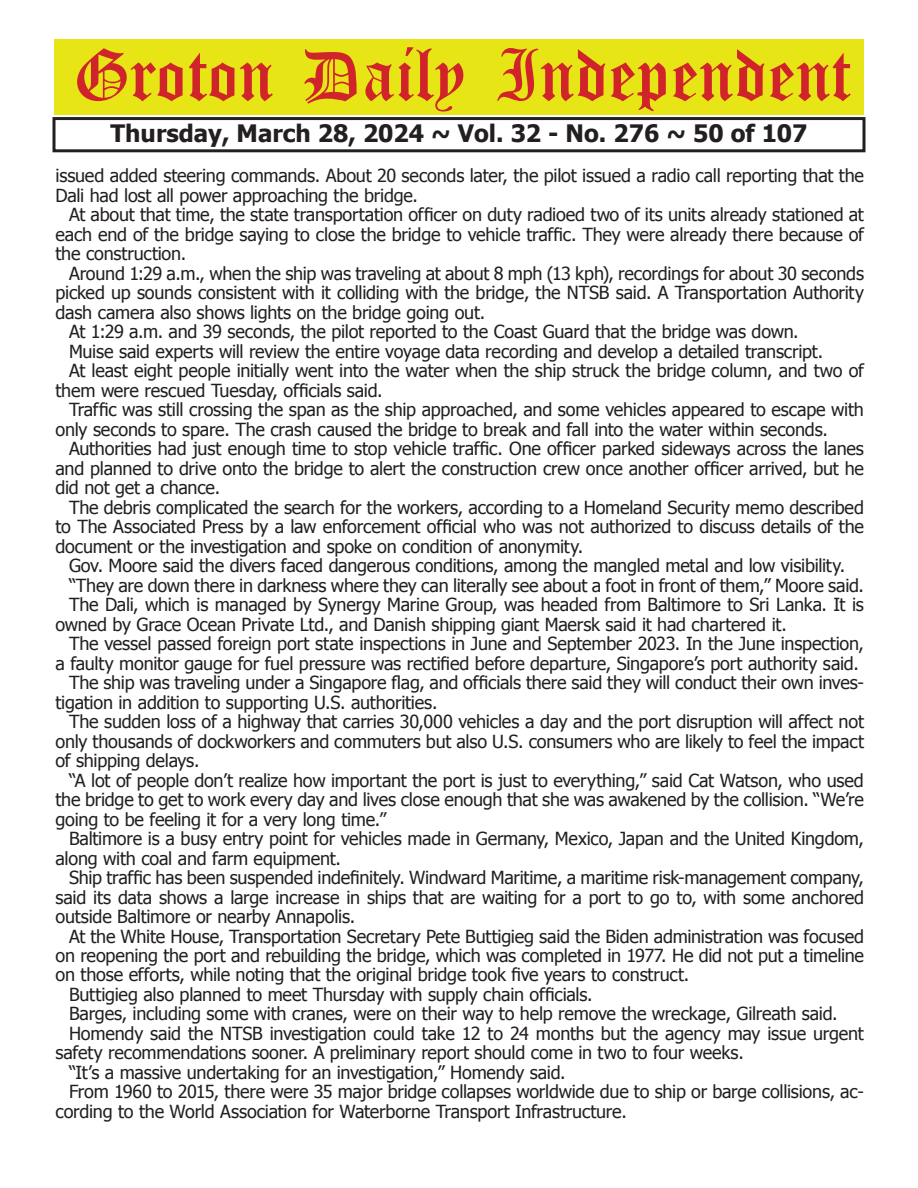
<style>
.page{position:relative;width:918px;height:1188px;background:#fff}
.page>*{position:absolute;margin:0;border:0;box-sizing:border-box;transform-origin:0 0}
.t1{font:54px "Old English Five";color:#d1232a}
.t2{font:700 24px "Tahoma";color:#231f20}
.t3{font:18px/19.5px "Tahoma";letter-spacing:-.01em;color:#231f20}
</style>
<div class="page">
<div style="left:52px;top:117px;width:814px;height:35px;border:3px solid #231f20"></div>
<div style="left:54px;top:40px;width:810px;height:75px;background:#e7e515"></div>
<h1 class="t1" style="left:73px;top:50px;width:779px">Groton Daily Independent</h1>
<h2 class="t2" style="left:111px;top:116px;width:698px">Thursday, March 28, 2024 ~ Vol. 32 - No. 276 ~ 50 of 107</h2>
<p class="t3" style="left:56px;top:165px;width:810px">issued added steering commands. About 20 seconds later, the pilot issued a radio call reporting that the<br>Dali had lost all power approaching the bridge.</p>
<p class="t3" style="left:56px;top:204px;width:810px;text-align:justify;text-indent:14px">At about that time, the state transportation officer on duty radioed two of its units already stationed at each end of the bridge saying to close the bridge to vehicle traffic. They were already there because of the construction.</p>
<p class="t3" style="left:69px;top:263px;width:797px">Around 1:29 a.m., when the ship was traveling at about 8 mph (13 kph), recordings for about 30 seconds</p>
<p class="t3" style="left:56px;top:282px;width:810px">picked up sounds consistent with it colliding with the bridge, the NTSB said. A Transportation Authority</p>
<p class="t3" style="left:56px;top:302px;width:431px">dash camera also shows lights on the bridge going out.</p>
<p class="t3" style="left:69px;top:321px;width:731px">At 1:29 a.m. and 39 seconds, the pilot reported to the Coast Guard that the bridge was down.</p>
<p class="t3" style="left:69px;top:341px;width:756px">Muise said experts will review the entire voyage data recording and develop a detailed transcript.</p>
<p class="t3" style="left:69px;top:360px;width:797px">At least eight people initially went into the water when the ship struck the bridge column, and two of</p>
<p class="t3" style="left:56px;top:380px;width:329px">them were rescued Tuesday, officials said.</p>
<p class="t3" style="left:69px;top:399px;width:796px">Traffic was still crossing the span as the ship approached, and some vehicles appeared to escape with</p>
<p class="t3" style="left:56px;top:419px;width:774px">only seconds to spare. The crash caused the bridge to break and fall into the water within seconds.</p>
<p class="t3" style="left:69px;top:438px;width:796px">Authorities had just enough time to stop vehicle traffic. One officer parked sideways across the lanes</p>
<p class="t3" style="left:56px;top:458px;width:810px">and planned to drive onto the bridge to alert the construction crew once another officer arrived, but he</p>
<p class="t3" style="left:56px;top:477px;width:166px">did not get a chance.</p>
<p class="t3" style="left:69px;top:497px;width:797px">The debris complicated the search for the workers, according to a Homeland Security memo described</p>
<p class="t3" style="left:56px;top:516px;width:810px">to The Associated Press by a law enforcement official who was not authorized to discuss details of the</p>
<p class="t3" style="left:56px;top:536px;width:529px">document or the investigation and spoke on condition of anonymity.</p>
<p class="t3" style="left:69px;top:555px;width:778px">Gov. Moore said the divers faced dangerous conditions, among the mangled metal and low visibility.</p>
<p class="t3" style="left:69px;top:575px;width:797px">“They are down there in darkness where they can literally see about a foot in front of them,” Moore said.</p>
<p class="t3" style="left:69px;top:594px;width:796px">The Dali, which is managed by Synergy Marine Group, was headed from Baltimore to Sri Lanka. It is</p>
<p class="t3" style="left:56px;top:613px;width:733px">owned by Grace Ocean Private Ltd., and Danish shipping giant Maersk said it had chartered it.</p>
<p class="t3" style="left:69px;top:633px;width:797px">The vessel passed foreign port state inspections in June and September 2023. In the June inspection,</p>
<p class="t3" style="left:56px;top:652px;width:805px">a faulty monitor gauge for fuel pressure was rectified before departure, Singapore’s port authority said.</p>
<p class="t3" style="left:69px;top:672px;width:796px">The ship was traveling under a Singapore flag, and officials there said they will conduct their own inves-</p>
<p class="t3" style="left:56px;top:691px;width:384px">tigation in addition to supporting U.S. authorities.</p>
<p class="t3" style="left:69px;top:711px;width:797px">The sudden loss of a highway that carries 30,000 vehicles a day and the port disruption will affect not</p>
<p class="t3" style="left:56px;top:730px;width:810px">only thousands of dockworkers and commuters but also U.S. consumers who are likely to feel the impact</p>
<p class="t3" style="left:56px;top:750px;width:145px">of shipping delays.</p>
<p class="t3" style="left:69px;top:769px;width:796px">“A lot of people don’t realize how important the port is just to everything,” said Cat Watson, who used</p>
<p class="t3" style="left:56px;top:789px;width:810px">the bridge to get to work every day and lives close enough that she was awakened by the collision. “We’re</p>
<p class="t3" style="left:56px;top:808px;width:332px">going to be feeling it for a very long time.”</p>
<p class="t3" style="left:69px;top:828px;width:796px">Baltimore is a busy entry point for vehicles made in Germany, Mexico, Japan and the United Kingdom,</p>
<p class="t3" style="left:56px;top:847px;width:287px">along with coal and farm equipment.</p>
<p class="t3" style="left:69px;top:867px;width:797px">Ship traffic has been suspended indefinitely. Windward Maritime, a maritime risk-management company,</p>
<p class="t3" style="left:56px;top:886px;width:810px">said its data shows a large increase in ships that are waiting for a port to go to, with some anchored</p>
<p class="t3" style="left:56px;top:906px;width:301px">outside Baltimore or nearby Annapolis.</p>
<p class="t3" style="left:69px;top:925px;width:797px">At the White House, Transportation Secretary Pete Buttigieg said the Biden administration was focused</p>
<p class="t3" style="left:56px;top:945px;width:810px">on reopening the port and rebuilding the bridge, which was completed in 1977. He did not put a timeline</p>
<p class="t3" style="left:56px;top:964px;width:635px">on those efforts, while noting that the original bridge took five years to construct.</p>
<p class="t3" style="left:69px;top:984px;width:525px">Buttigieg also planned to meet Thursday with supply chain officials.</p>
<p class="t3" style="left:69px;top:1003px;width:770px">Barges, including some with cranes, were on their way to help remove the wreckage, Gilreath said.</p>
<p class="t3" style="left:69px;top:1023px;width:796px">Homendy said the NTSB investigation could take 12 to 24 months but the agency may issue urgent</p>
<p class="t3" style="left:56px;top:1042px;width:690px">safety recommendations sooner. A preliminary report should come in two to four weeks.</p>
<p class="t3" style="left:69px;top:1062px;width:498px">“It’s a massive undertaking for an investigation,” Homendy said.</p>
<p class="t3" style="left:69px;top:1081px;width:796px">From 1960 to 2015, there were 35 major bridge collapses worldwide due to ship or barge collisions, ac-</p>
<p class="t3" style="left:56px;top:1101px;width:573px">cording to the World Association for Waterborne Transport Infrastructure.</p>
</div>
